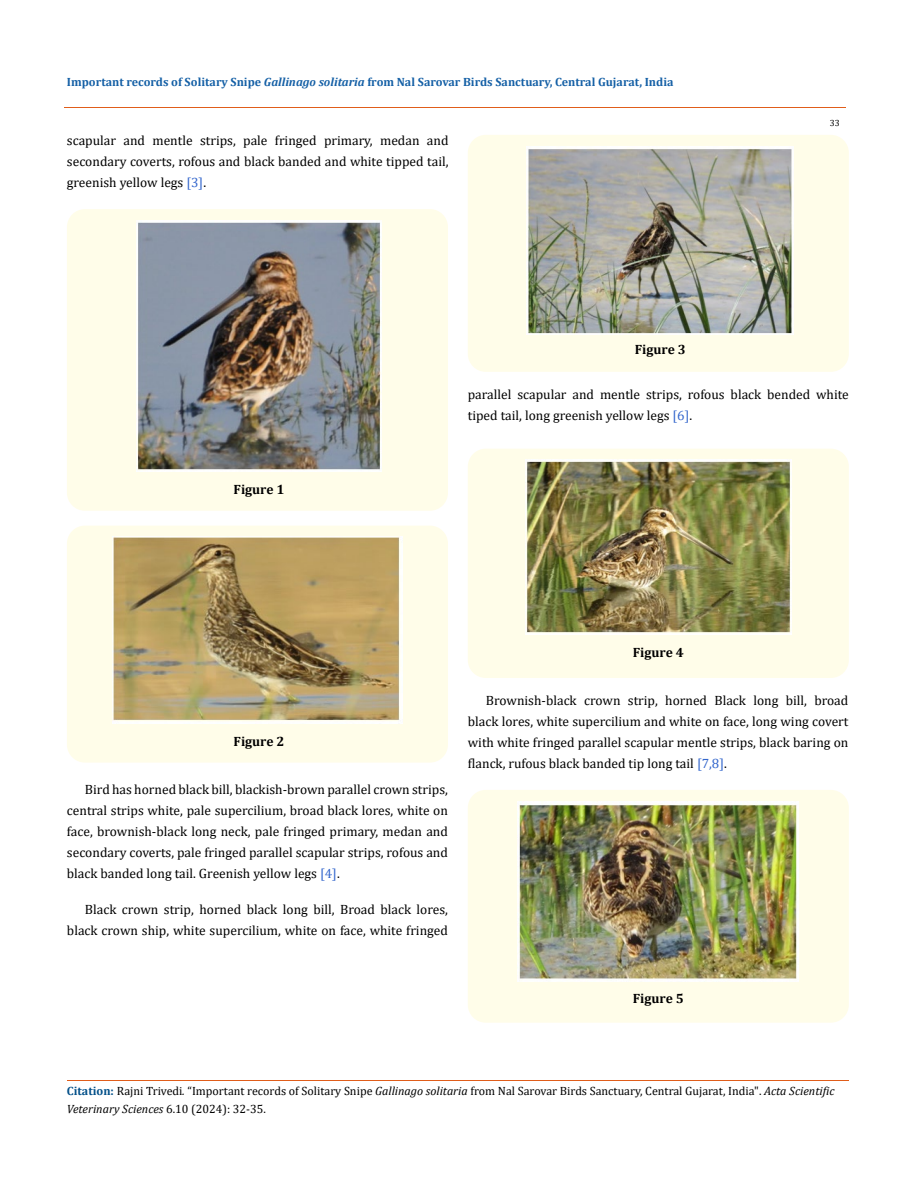
<style>
.page{position:relative;width:917px;height:1188px;background:#fff}
.page>*{position:absolute;margin:0;border:0;box-sizing:border-box;transform-origin:0 0}
.t1{font:13.5px/21px "Cambria";color:#000;text-align:justify}
.t2{font:700 13.5px "Cambria";color:#000}
.t3{font:12px/18px "Cambria";color:#000}
.t4{font:700 12px "Cambria";color:#1560a6}
.t5{font:9px "Cambria";color:#000}
.s1{font-style:italic}
.s2{color:#36c}
.s3{font-weight:700;color:#035089}
</style>
<div class="page">
<div style="left:67px;top:209px;width:381px;height:302px;background:#fffde9;border-radius:18px"></div>
<img style="left:137px;top:221px;width:244px;height:251px">
<div style="left:67px;top:526px;width:381px;height:237px;background:#fffde9;border-radius:18px"></div>
<img style="left:112px;top:537px;width:290px;height:186px">
<div style="left:468px;top:135px;width:380px;height:237px;background:#fffde9;border-radius:18px"></div>
<img style="left:526px;top:146px;width:268px;height:188px">
<div style="left:468px;top:449px;width:380px;height:229px;background:#fffde9;border-radius:18px"></div>
<img style="left:525px;top:459px;width:266px;height:176px">
<div style="left:468px;top:790px;width:380px;height:233px;background:#fffde9;border-radius:18px"></div>
<img style="left:518px;top:801px;width:280px;height:180px">
<hr style="left:64px;top:108px;width:781px;height:1px;background:#e05d1a">
<hr style="left:67px;top:1080px;width:781px;height:1px;background:#e05d1a">
<p class="t4" style="left:67px;top:73px;width:608px">Important records of Solitary Snipe <span class="s1">Gallinago solitaria</span> from Nal Sarovar Birds Sanctuary, Central Gujarat, India</p>
<p class="t1" style="left:67px;top:130px;width:383px">scapular and mentle strips, pale fringed primary, medan and secondary coverts, rofous and black banded and white tipped tail, greenish yellow legs <span class="s2">[3]</span>.</p>
<p class="t5" style="left:829px;top:118px;width:11px">33</p>
<p class="t2" style="left:233px;top:480px;width:52px">Figure 1</p>
<p class="t2" style="left:635px;top:340px;width:52px">Figure 3</p>
<p class="t1" style="left:468px;top:384px;width:382px">parallel scapular and mentle strips, rofous black bended white tiped tail, long greenish yellow legs <span class="s2">[6]</span>.</p>
<p class="t2" style="left:233px;top:731px;width:52px">Figure 2</p>
<p class="t1" style="left:67px;top:779px;width:382px;text-indent:18px">Bird has horned black bill, blackish-brown parallel crown strips, central strips white, pale supercilium, broad black lores, white on face, brownish-black long neck, pale fringed primary, medan and secondary coverts, pale fringed parallel scapular strips, rofous and black banded long tail. Greenish yellow legs <span class="s2">[4]</span>.</p>
<p class="t1" style="left:67px;top:899px;width:382px;text-align:right">Black crown strip, horned black long bill, Broad black lores, black crown ship, white supercilium, white on face, white fringed</p>
<p class="t2" style="left:633px;top:643px;width:52px">Figure 4</p>
<p class="t1" style="left:468px;top:690px;width:382px;text-indent:18px">Brownish-black crown strip, horned Black long bill, broad black lores, white supercilium and white on face, long wing covert with white fringed parallel scapular mentle strips, black baring on flanck, rufous black banded tip long tail <span class="s2">[7,8]</span>.</p>
<p class="t2" style="left:633px;top:989px;width:52px">Figure 5</p>
<p class="t3" style="left:67px;top:1082px;width:769px"><span class="s3">Citation:</span> Rajni Trivedi<span class="s1">.</span> “Important records of Solitary Snipe <span class="s1">Gallinago solitaria</span> from Nal Sarovar Birds Sanctuary, Central Gujarat, India". <span class="s1">Acta Scientific<br>Veterinary Sciences</span> 6.10 (2024): 32-35.</p>
</div>
